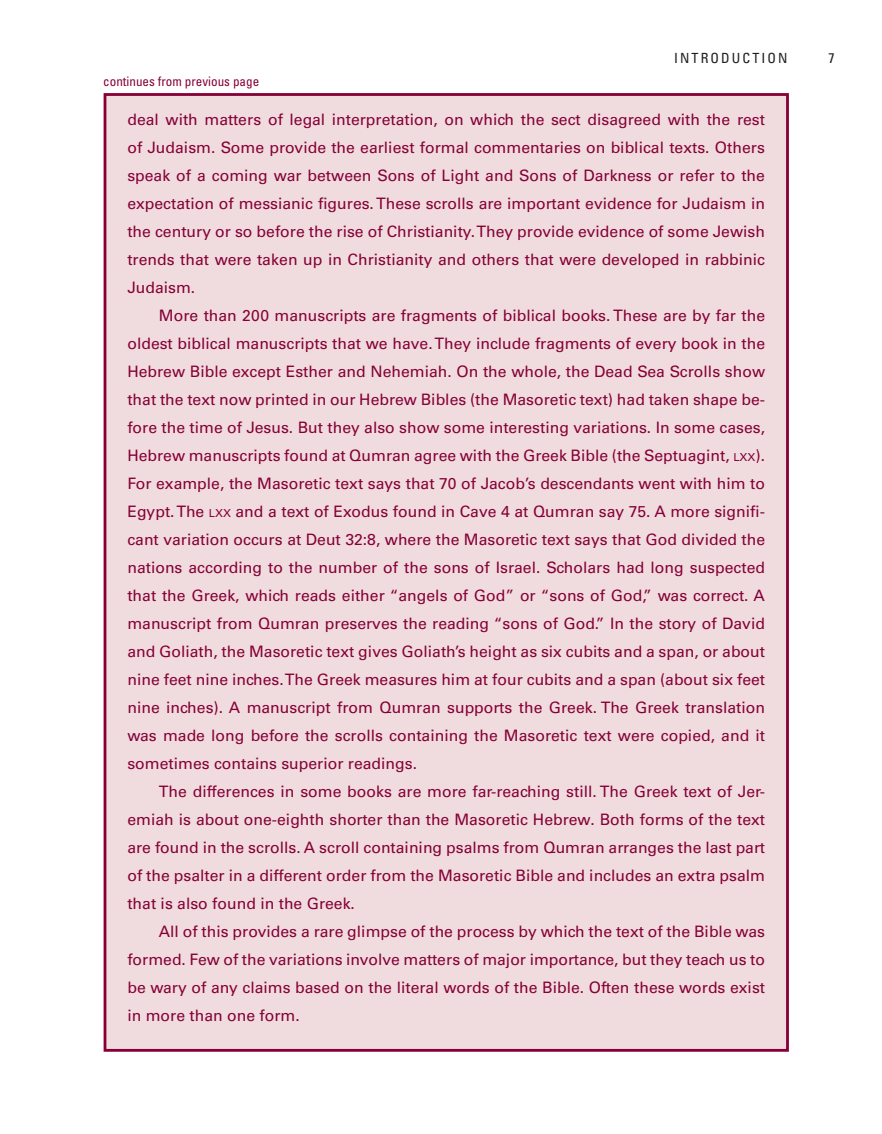
<style>
.page{position:relative;width:882px;height:1134px;background:#fff}
.page>*{position:absolute;margin:0;border:0;box-sizing:border-box;transform-origin:0 0}
.t1{font:15.75px/28px "Univers";color:#860037;text-align:justify}
.t2{font:condensed 14px "Univers";letter-spacing:.15em;color:#231f20}
.t3{font:condensed 13.12px "Univers";color:#860037}
.s1{font-size:11.03px}
</style>
<div class="page">
<div style="left:105px;top:94px;width:683px;height:956px;background:#f0dcde"></div>
<p class="t3" style="left:103px;top:73px;width:158px">continues from previous page</p>
<p class="t2" style="left:674px;top:49px;width:115px">INTRODUCTION</p>
<p class="t2" style="left:829px;top:49px;width:8px">7</p>
<p class="t1" style="left:127px;top:106px;width:639px">deal with matters of legal interpretation, on which the sect disagreed with the rest of Judaism. Some provide the earliest formal commentaries on biblical texts. Others speak of a coming war between Sons of Light and Sons of Darkness or refer to the expectation of messianic figures. These scrolls are important evidence for Judaism in the century or so before the rise of Christianity. They provide evidence of some Jewish trends that were taken up in Christianity and others that were developed in rabbinic Judaism.</p>
<p class="t1" style="left:127px;top:302px;width:639px;text-indent:32px">More than 200 manuscripts are fragments of biblical books. These are by far the oldest biblical manuscripts that we have. They include fragments of every book in the Hebrew Bible except Esther and Nehemiah. On the whole, the Dead Sea Scrolls show that the text now printed in our Hebrew Bibles (the Masoretic text) had taken shape be&shy;fore the time of Jesus. But they also show some interesting variations. In some cases, Hebrew manuscripts found at Qumran agree with the Greek Bible (the Septuagint, <span class="s1">LXX</span>).<br>For example, the Masoretic text says that 70 of Jacob’s descendants went with him to Egypt. The <span class="s1">LXX</span> and a text of Exodus found in Cave 4 at Qumran say 75. A more signifi&shy;cant variation occurs at Deut 32:8, where the Masoretic text says that God divided the nations according to the number of the sons of Israel. Scholars had long suspected that the Greek, which reads either “angels of God” or “sons of God,” was correct. A manuscript from Qumran preserves the reading “sons of God.” In the story of David and Goliath, the Masoretic text gives Goliath’s height as six cubits and a span, or about nine feet nine inches. The Greek measures him at four cubits and a span (about six feet nine inches). A manuscript from Qumran supports the Greek. The Greek translation was made long before the scrolls containing the Masoretic text were copied, and it sometimes contains superior readings.</p>
<p class="t1" style="left:127px;top:778px;width:639px;text-indent:32px">The differences in some books are more far-reaching still. The Greek text of Jer&shy;emiah is about one-eighth shorter than the Masoretic Hebrew. Both forms of the text are found in the scrolls. A scroll containing psalms from Qumran arranges the last part of the psalter in a different order from the Masoretic Bible and includes an extra psalm that is also found in the Greek.</p>
<p class="t1" style="left:127px;top:918px;width:639px;text-indent:32px">All of this provides a rare glimpse of the process by which the text of the Bible was formed. Few of the variations involve matters of major importance, but they teach us to be wary of any claims based on the literal words of the Bible. Often these words exist in more than one form.</p>
</div>
